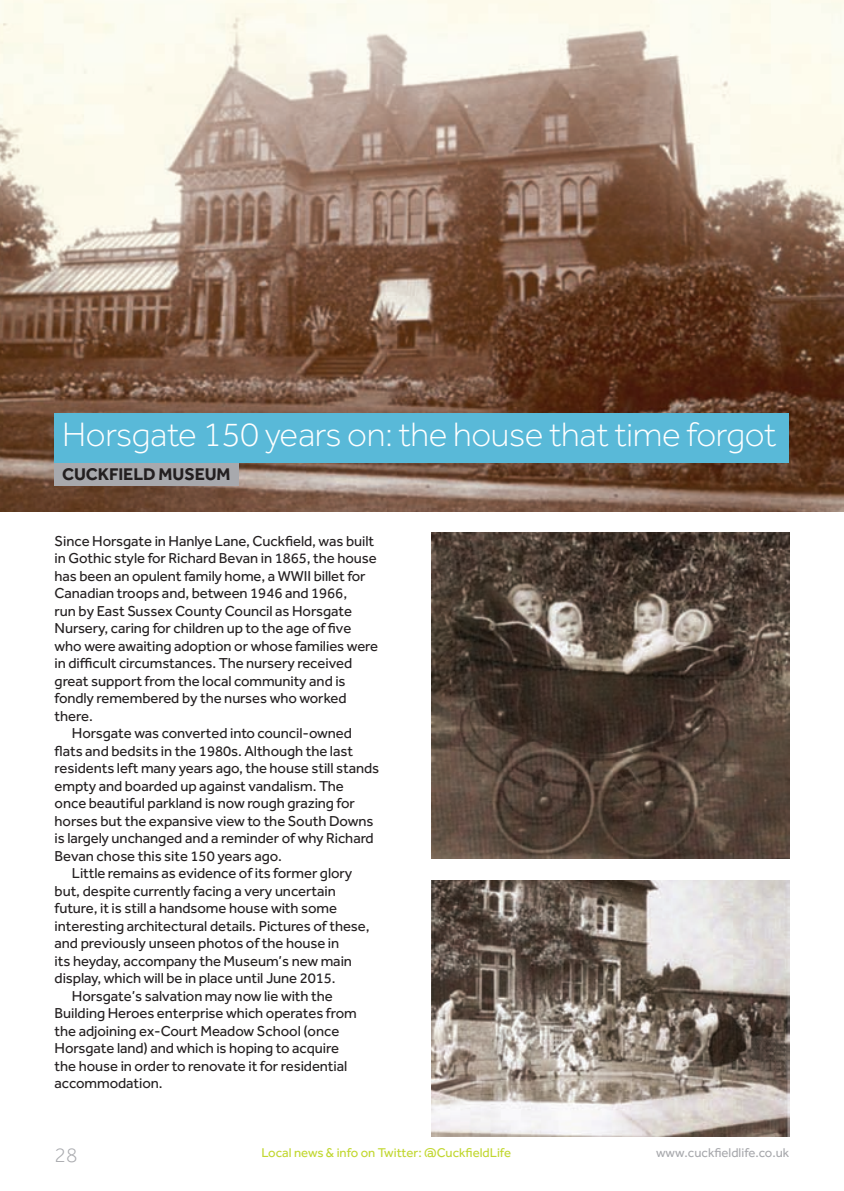
<style>
.page{position:relative;width:844px;height:1191px;background:#fff}
.page>*{position:absolute;margin:0;border:0;box-sizing:border-box;transform-origin:0 0}
.t1{font:300 35px "Effra";letter-spacing:-.01em;color:#fff}
.t2{font:300 21px "Effra";color:#a8a9ad}
.t3{font:700 17.5px "Effra";letter-spacing:.085em;color:#231f20}
.t4{font:700 17.5px "Effra";letter-spacing:-.005em;color:#231f20}
.t5{font:14.88px "Effra";letter-spacing:-.005em;color:#231f20}
.t6{font:13.12px "Effra";color:#c1d72f}
.t7{font:13.12px "Effra";color:#a8a9ad}
</style>
<div class="page">
<img style="left:0;top:0;width:843px;height:511px">
<div style="left:55px;top:413px;width:734px;height:50px;background:#59b9d8"></div>
<div style="left:55px;top:463px;width:184px;height:22px;background:#a8a9ad"></div>
<img style="left:432px;top:532px;width:357px;height:326px">
<img style="left:432px;top:881px;width:357px;height:255px">
<h1 class="t1" style="left:62px;top:414px;width:715px">Horsgate 150 years on: the house that time forgot</h1>
<p class="t3" style="left:62px;top:463px;width:73px">CUCKFIELD</p>
<p class="t4" style="left:159px;top:463px;width:72px">MUSEUM</p>
<p class="t5" style="left:55px;top:532px;width:321px">Since Horsgate in Hanlye Lane, Cuckfield, was built</p>
<p class="t5" style="left:55px;top:549px;width:323px">in Gothic style for Richard Bevan in 1865, the house</p>
<p class="t5" style="left:55px;top:567px;width:312px">has been an opulent family home, a WWII billet for</p>
<p class="t5" style="left:55px;top:584px;width:294px">Canadian troops and, between 1946 and 1966,</p>
<p class="t5" style="left:55px;top:602px;width:299px">run by East Sussex County Council as Horsgate</p>
<p class="t5" style="left:55px;top:619px;width:298px">Nursery, caring for children up to the age of five</p>
<p class="t5" style="left:55px;top:637px;width:325px">who were awaiting adoption or whose families were</p>
<p class="t5" style="left:55px;top:654px;width:299px">in difficult circumstances. The nursery received</p>
<p class="t5" style="left:55px;top:672px;width:292px">great support from the local community and is</p>
<p class="t5" style="left:55px;top:689px;width:293px">fondly remembered by the nurses who worked</p>
<p class="t5" style="left:55px;top:707px;width:40px">there.</p>
<p class="t5" style="left:72px;top:724px;width:281px">Horsgate was converted into council-owned</p>
<p class="t5" style="left:55px;top:742px;width:300px">flats and bedsits in the 1980s. Although the last</p>
<p class="t5" style="left:55px;top:759px;width:326px">residents left many years ago, the house still stands</p>
<p class="t5" style="left:55px;top:777px;width:291px">empty and boarded up against vandalism. The</p>
<p class="t5" style="left:55px;top:794px;width:302px">once beautiful parkland is now rough grazing for</p>
<p class="t5" style="left:55px;top:812px;width:320px">horses but the expansive view to the South Downs</p>
<p class="t5" style="left:55px;top:829px;width:320px">is largely unchanged and a reminder of why Richard</p>
<p class="t5" style="left:55px;top:847px;width:229px">Bevan chose this site 150 years ago.</p>
<p class="t5" style="left:72px;top:864px;width:282px">Little remains as evidence of its former glory</p>
<p class="t5" style="left:55px;top:882px;width:283px">but, despite currently facing a very uncertain</p>
<p class="t5" style="left:55px;top:899px;width:284px">future, it is still a handsome house with some</p>
<p class="t5" style="left:55px;top:917px;width:316px">interesting architectural details. Pictures of these,</p>
<p class="t5" style="left:55px;top:934px;width:286px">and previously unseen photos of the house in</p>
<p class="t5" style="left:55px;top:952px;width:299px">its heyday, accompany the Museum’s new main</p>
<p class="t5" style="left:55px;top:969px;width:282px">display, which will be in place until June 2015.</p>
<p class="t5" style="left:72px;top:987px;width:262px">Horsgate’s salvation may now lie with the</p>
<p class="t5" style="left:55px;top:1004px;width:303px">Building Heroes enterprise which operates from</p>
<p class="t5" style="left:55px;top:1022px;width:286px">the adjoining ex-Court Meadow School (once</p>
<p class="t5" style="left:55px;top:1039px;width:286px">Horsgate land) and which is hoping to acquire</p>
<p class="t5" style="left:55px;top:1057px;width:294px">the house in order to renovate it for residential</p>
<p class="t5" style="left:55px;top:1074px;width:110px">accommodation.</p>
<h2 class="t2" style="left:55px;top:1143px;width:24px">28</h2>
<p class="t6" style="left:261px;top:1144px;width:251px">Local news &amp; info on Twitter: @CuckfieldLife</p>
<p class="t7" style="left:656px;top:1144px;width:135px">www.cuckfieldlife.co.uk</p>
</div>
